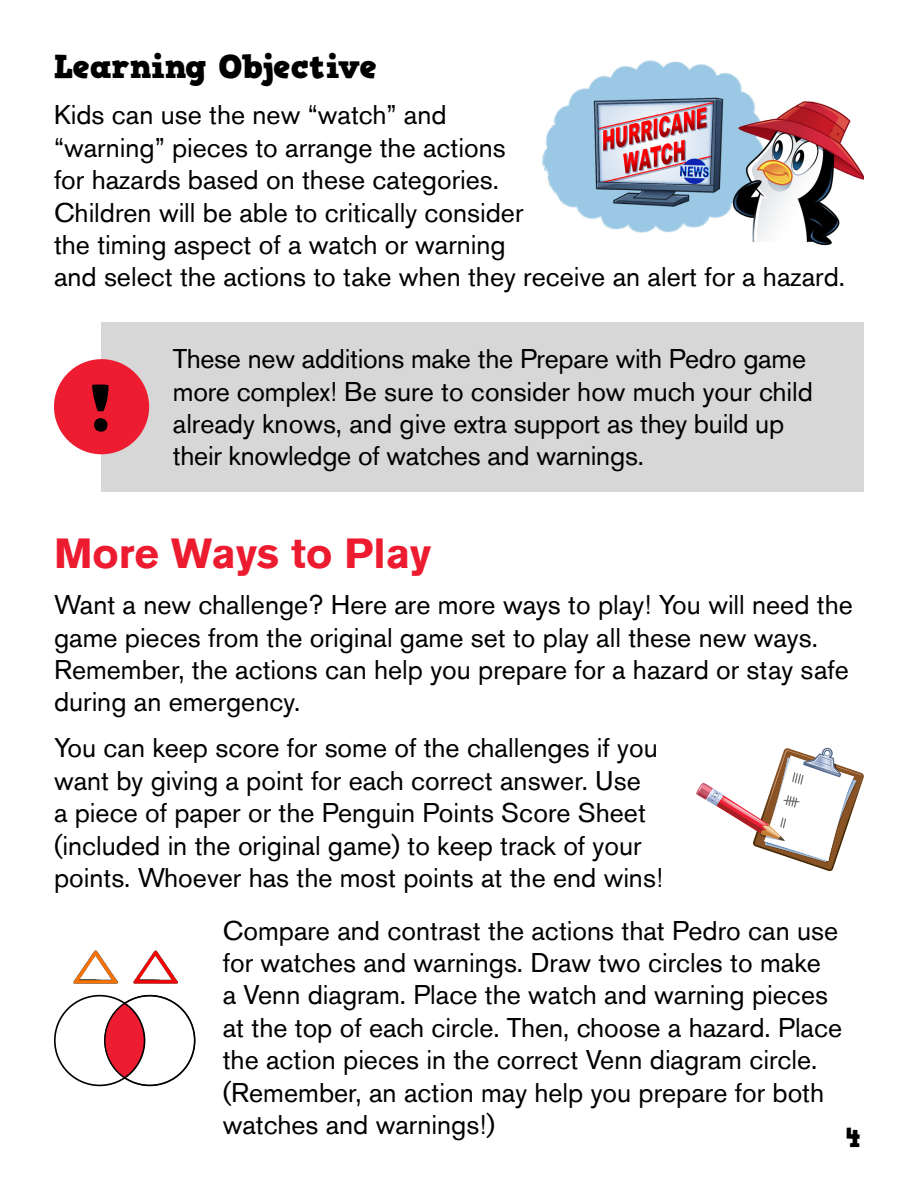
<style>
.page{position:relative;width:918px;height:1188px;background:#fff}
.page>*{position:absolute;margin:0;border:0;box-sizing:border-box;transform-origin:0 0}
.t1{font:66px "HVD Comic Serif Pro";color:#000}
.t2{font:700 42px "Akzidenz Grotesk Std";color:#ed1b30}
.Heading_2{font:33px "HVD Comic Serif Pro";color:#000}
.t3{font:27px/32.4px "Akzidenz Grotesk Std";color:#000}
.t4{font:27px "HVD Comic Serif Pro";color:#000}
</style>
<div class="page">
<div style="left:102px;top:322px;width:762px;height:170px;background:#d7d7d8"></div>
<div style="left:54px;top:359px;width:95px;height:95px;background:#ed1c30;border-radius:50%"></div>
<img style="left:541px;top:60px;width:323px;height:185px">
<svg style="left:696px;top:747px;width:168px;height:124px"></svg>
<svg style="left:105px;top:996px;width:40px;height:89px"></svg>
<img style="left:73px;top:950px;width:44px;height:34px">
<svg style="left:80px;top:956px;width:31px;height:23px"></svg>
<img style="left:133px;top:950px;width:44px;height:34px">
<svg style="left:140px;top:956px;width:31px;height:23px"></svg>
<p class="Heading_2" style="left:54px;top:41px;width:325px">Learning Objective</p>
<p class="t3" style="left:54px;top:99px;width:793px">Kids can use the new “watch” and<br>“warning” pieces to arrange the actions<br>for hazards based on these categories.<br>Children will be able to critically consider<br>the timing aspect of a watch or warning<br>and select the actions to take when they receive an alert for a hazard.</p>
<h1 class="t1" style="left:90px;top:357px;width:22px">!</h1>
<p class="t3" style="left:173px;top:342px;width:642px">These new additions make the Prepare with Pedro game more complex! Be sure to consider how much your child already knows, and give extra support as they build up their knowledge of watches and warnings.</p>
<h2 class="t2" style="left:54px;top:529px;width:379px">More Ways to Play</h2>
<p class="t3" style="left:54px;top:588px;width:800px">Want a new challenge? Here are more ways to play! You will need the game pieces from the original game set to play all these new ways.<br>Remember, the actions can help you prepare for a hazard or stay safe during an emergency.</p>
<p class="t3" style="left:54px;top:732px;width:611px">You can keep score for some of the challenges if you want by giving a point for each correct answer. Use<br>a piece of paper or the Penguin Points Score Sheet (included in the original game) to keep track of your points. Whoever has the most points at the end wins!</p>
<p class="t3" style="left:223px;top:914px;width:621px">Compare and contrast the actions that Pedro can use for watches and warnings. Draw two circles to make<br>a Venn diagram. Place the watch and warning pieces at the top of each circle. Then, choose a hazard. Place the action pieces in the correct Venn diagram circle. (Remember, an action may help you prepare for both watches and warnings!)</p>
<p class="t4" style="left:846px;top:1117px;width:17px">4</p>
</div>
